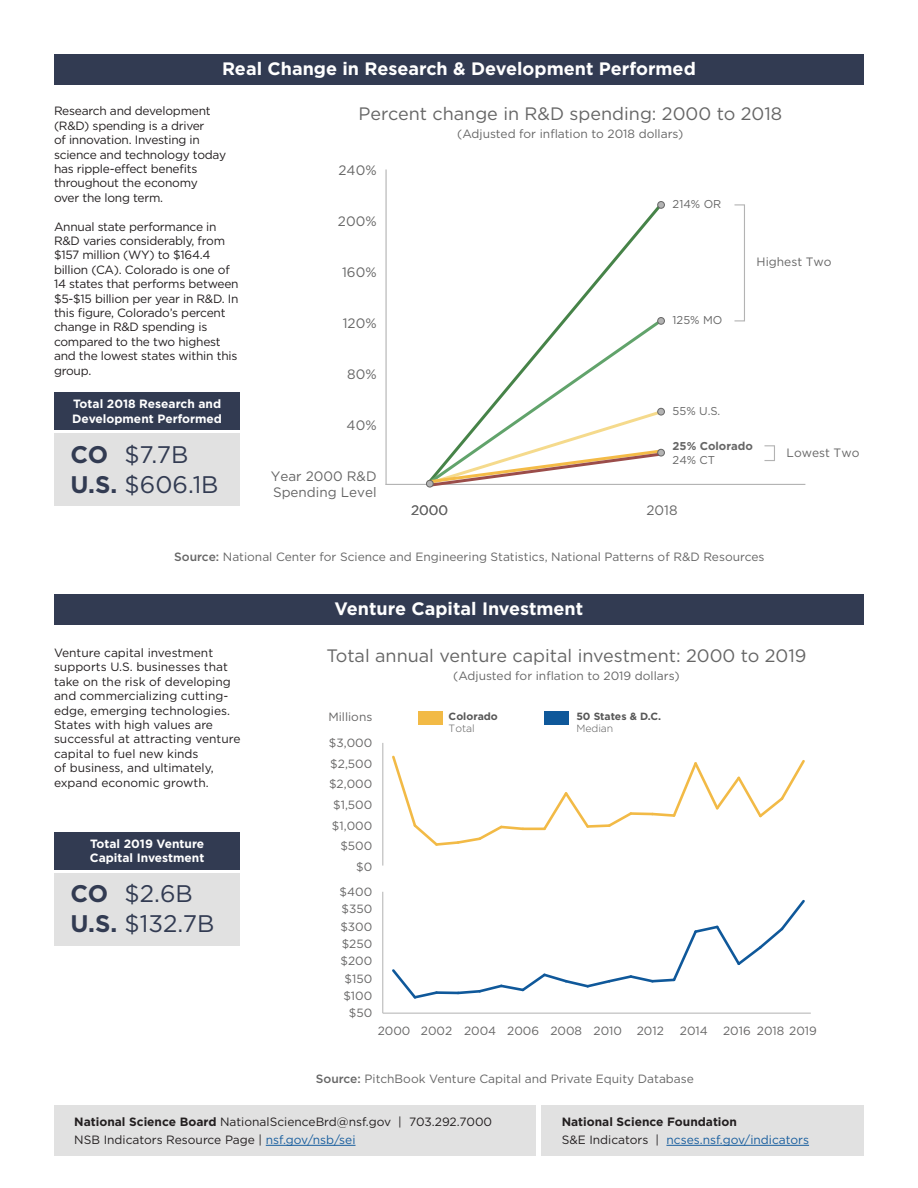
<style>
.page{position:relative;width:918px;height:1188px;background:#fff}
.page>*{position:absolute;margin:0;border:0;box-sizing:border-box;transform-origin:0 0}
.t1{font:24px "Gotham HTF";color:#323b52}
.t2{font:18px "Gotham HTF";color:#666}
.t3{font:700 18px "Gotham HTF";color:#fff}
.t4{font:13.65px/16.2px "Gotham HTF";color:#666}
.t5{font:12.15px "Gotham HTF";color:#666}
.t6{font:12px/14.4px "Gotham HTF";letter-spacing:-.02em;color:#231f20}
.t7{font:12px/14.4px "Gotham HTF";color:#231f20}
.t8{font:12px "Gotham HTF";color:#666}
.t9{font:12px/20.5px "Gotham HTF";color:#676666;text-align:right}
.t10{font:700 12px/14.4px "Gotham HTF";color:#fff}
.t11{font:700 12px/18px "Gotham HTF";color:#231f20}
.t12{font:11.4px "Gotham HTF";color:#666}
.t13{font:700 11.4px "Gotham HTF";color:#666}
.t14{font:700 10.5px/11.7px "Gotham HTF";color:#575757}
.s1{font-weight:700}
.s2{font-weight:500}
.s3{font-weight:300}
.s4{color:#175d9e}
.s5{font-weight:400}
.s6{font-weight:400;color:#175d9e}
</style>
<div class="page">
<div style="left:54px;top:54px;width:810px;height:30px;background:#323b52"></div>
<div style="left:54px;top:594px;width:810px;height:30px;background:#323b52"></div>
<div style="left:55px;top:392px;width:185px;height:38px;background:#323b52"></div>
<div style="left:55px;top:434px;width:185px;height:72px;background:#e1e1e1"></div>
<div style="left:55px;top:832px;width:185px;height:38px;background:#323b52"></div>
<div style="left:55px;top:873px;width:185px;height:72px;background:#e1e1e1"></div>
<div style="left:542px;top:1105px;width:322px;height:51px;background:#e1e1e1"></div>
<div style="left:54px;top:1105px;width:482px;height:51px;background:#e1e1e1"></div>
<hr style="left:266px;top:1145px;width:90px;height:1px;background:#175d9e">
<hr style="left:666px;top:1145px;width:143px;height:1px;background:#175d9e">
<hr style="left:386px;top:484px;width:419px;height:1px;background:#b3b3b3">
<hr style="left:386px;top:170px;width:1px;height:314px;background:#b3b3b3">
<svg style="left:566px;top:201px;width:99px;height:115px"></svg>
<div style="left:734px;top:204px;width:11px;height:117px;border:1px solid #b3b3b3"></div>
<svg style="left:659px;top:203px;width:4px;height:4px"></svg>
<div style="left:657px;top:201px;width:8px;height:8px;border:1px solid #666;border-radius:50%"></div>
<svg style="left:424px;top:316px;width:242px;height:172px"></svg>
<div style="left:657px;top:317px;width:8px;height:8px;border:1px solid #666;border-radius:50%"></div>
<div style="left:658px;top:408px;width:6px;height:7px;background:#b3b3b3;border-radius:50%"></div>
<div style="left:657px;top:408px;width:8px;height:7px;border:1px solid #666;border-radius:50%"></div>
<div style="left:764px;top:445px;width:11px;height:16px;border:1px solid #b3b3b3"></div>
<div style="left:658px;top:449px;width:6px;height:7px;background:#b3b3b3;border-radius:50%"></div>
<div style="left:657px;top:449px;width:8px;height:7px;border:1px solid #666;border-radius:50%"></div>
<div style="left:418px;top:711px;width:25px;height:14px;background:#f2ba46"></div>
<div style="left:544px;top:711px;width:25px;height:14px;background:#0f589a"></div>
<hr style="left:382px;top:743px;width:1px;height:123px;background:#b2b2b2">
<hr style="left:383px;top:1013px;width:428px;height:1px;background:#b2b2b2">
<hr style="left:382px;top:892px;width:1px;height:121px;background:#b2b2b2">
<svg style="left:392px;top:969px;width:45px;height:30px"></svg>
<hr style="left:437px;top:991px;width:21px;height:3px;background:#0f589a">
<svg style="left:455px;top:899px;width:350px;height:96px"></svg>
<svg style="left:392px;top:755px;width:134px;height:91px"></svg>
<hr style="left:523px;top:828px;width:21px;height:2px;background:#f2ba46">
<svg style="left:541px;top:760px;width:264px;height:71px"></svg>
<p class="t3" style="left:222px;top:58px;width:475px">Real Change in Research &amp; Development Performed</p>
<p class="t6" style="left:54px;top:104px;width:174px">Research and development (R&amp;D) spending is a driver<br>of innovation. Investing in science and technology today has ripple-effect benefits throughout the economy</p>
<p class="t6" style="left:54px;top:190px;width:111px">over the long term.</p>
<p class="t6" style="left:54px;top:219px;width:186px">Annual state performance in<br>R&amp;D varies considerably, from $157 million (WY) to $164.4 billion (CA). Colorado is one of<br>14 states that performs between $5-$15 billion per year in R&amp;D. In this figure, Colorado’s percent change in R&amp;D spending is compared to the two highest and the lowest states within this group.</p>
<p class="t10" style="left:72px;top:396px;width:151px">Total 2018 Research and<br>Development Performed</p>
<p class="t1" style="left:70px;top:441px;width:119px"><span class="s1">CO</span> $7.7B</p>
<p class="t1" style="left:70px;top:471px;width:150px"><span class="s1">U.S.</span> $606.1B</p>
<p class="t2" style="left:359px;top:104px;width:425px">Percent change in R&amp;D spending: 2000 to 2018</p>
<p class="t8" style="left:457px;top:127px;width:228px">(Adjusted for inflation to 2018 dollars)</p>
<p class="t4" style="left:339px;top:161px;width:40px">240%</p>
<p class="t4" style="left:338px;top:212px;width:40px">200%</p>
<p class="t4" style="left:342px;top:264px;width:36px">160%</p>
<p class="t4" style="left:343px;top:315px;width:35px">120%</p>
<p class="t4" style="left:347px;top:366px;width:31px">80%</p>
<p class="t4" style="left:347px;top:417px;width:31px">40%</p>
<p class="t4" style="left:271px;top:468px;width:107px">Year 2000 R&amp;D<br>Spending Level</p>
<p class="t12" style="left:673px;top:198px;width:50px">214% OR</p>
<p class="t12" style="left:673px;top:314px;width:51px">125% MO</p>
<p class="t12" style="left:673px;top:405px;width:49px">55% U.S.</p>
<p class="t5" style="left:757px;top:255px;width:77px">Highest Two</p>
<p class="t13" style="left:673px;top:440px;width:82px">25% Colorado</p>
<p class="t12" style="left:673px;top:454px;width:44px">24% CT</p>
<p class="t4" style="left:411px;top:502px;width:39px">2000</p>
<p class="t4" style="left:646px;top:502px;width:33px">2018</p>
<p class="t5" style="left:787px;top:446px;width:74px">Lowest Two</p>
<p class="t8" style="left:174px;top:550px;width:592px"><span class="s2">Source:</span> National Center for Science and Engineering Statistics, National Patterns of R&amp;D Resources</p>
<p class="t7" style="left:54px;top:645px;width:188px">Venture capital investment supports U.S. businesses that take on the risk of developing and commercializing cutting&shy;edge, emerging technologies.<br>States with high values are successful at attracting venture capital to fuel new kinds<br>of business, and ultimately, expand economic growth.</p>
<p class="t10" style="left:90px;top:836px;width:116px">Total 2019 Venture<br>Capital Investment</p>
<p class="t1" style="left:70px;top:881px;width:124px"><span class="s1">CO</span> $2.6B</p>
<p class="t1" style="left:70px;top:911px;width:146px"><span class="s1">U.S.</span> $132.7B</p>
<p class="t3" style="left:335px;top:598px;width:250px">Venture Capital Investment</p>
<p class="t2" style="left:326px;top:646px;width:482px">Total annual venture capital investment: 2000 to 2019</p>
<p class="t8" style="left:453px;top:669px;width:228px">(Adjusted for inflation to 2019 dollars)</p>
<p class="t9" style="left:328px;top:706px;width:45px">Millions</p>
<p class="t14" style="left:576px;top:710px;width:86px">50 States &amp; D.C.<br><span class="s3">Median</span></p>
<p class="t14" style="left:449px;top:710px;width:51px">Colorado<br><span class="s3">Total</span></p>
<p class="t9" style="left:329px;top:732px;width:45px">$3,000</p>
<p class="t9" style="left:330px;top:753px;width:44px">$2,500</p>
<p class="t9" style="left:329px;top:774px;width:45px">$2,000</p>
<p class="t9" style="left:333px;top:794px;width:41px">$1,500</p>
<p class="t9" style="left:332px;top:815px;width:42px">$1,000 $500 $0</p>
<p class="t9" style="left:340px;top:881px;width:34px">$400</p>
<p class="t9" style="left:342px;top:899px;width:32px">$350</p>
<p class="t9" style="left:340px;top:916px;width:33px">$300</p>
<p class="t9" style="left:342px;top:933px;width:32px">$250</p>
<p class="t9" style="left:341px;top:951px;width:33px">$200</p>
<p class="t9" style="left:345px;top:968px;width:29px">$150</p>
<p class="t9" style="left:343px;top:985px;width:30px">$100</p>
<p class="t9" style="left:349px;top:1003px;width:25px">$50</p>
<p class="t9" style="left:378px;top:1020px;width:288px">2000 2002 2004 2006 2008 2010 2012</p>
<p class="t9" style="left:680px;top:1020px;width:29px">2014</p>
<p class="t9" style="left:723px;top:1020px;width:95px">2016 2018 2019</p>
<p class="t8" style="left:316px;top:1072px;width:380px"><span class="s2">Source:</span> PitchBook Venture Capital and Private Equity Database</p>
<p class="t7" style="left:74px;top:1114px;width:419px"><span class="s1">National Science Board</span> NationalScienceBrd@nsf.gov | 703.292.7000</p>
<p class="t7" style="left:74px;top:1132px;width:283px">NSB Indicators Resource Page | <span class="s4">nsf.gov/nsb/sei</span></p>
<p class="t11" style="left:562px;top:1112px;width:249px">National Science Foundation<br><span class="s5">S&amp;E Indicators |</span> <span class="s6">ncses.nsf.gov/indicators</span></p>
</div>
